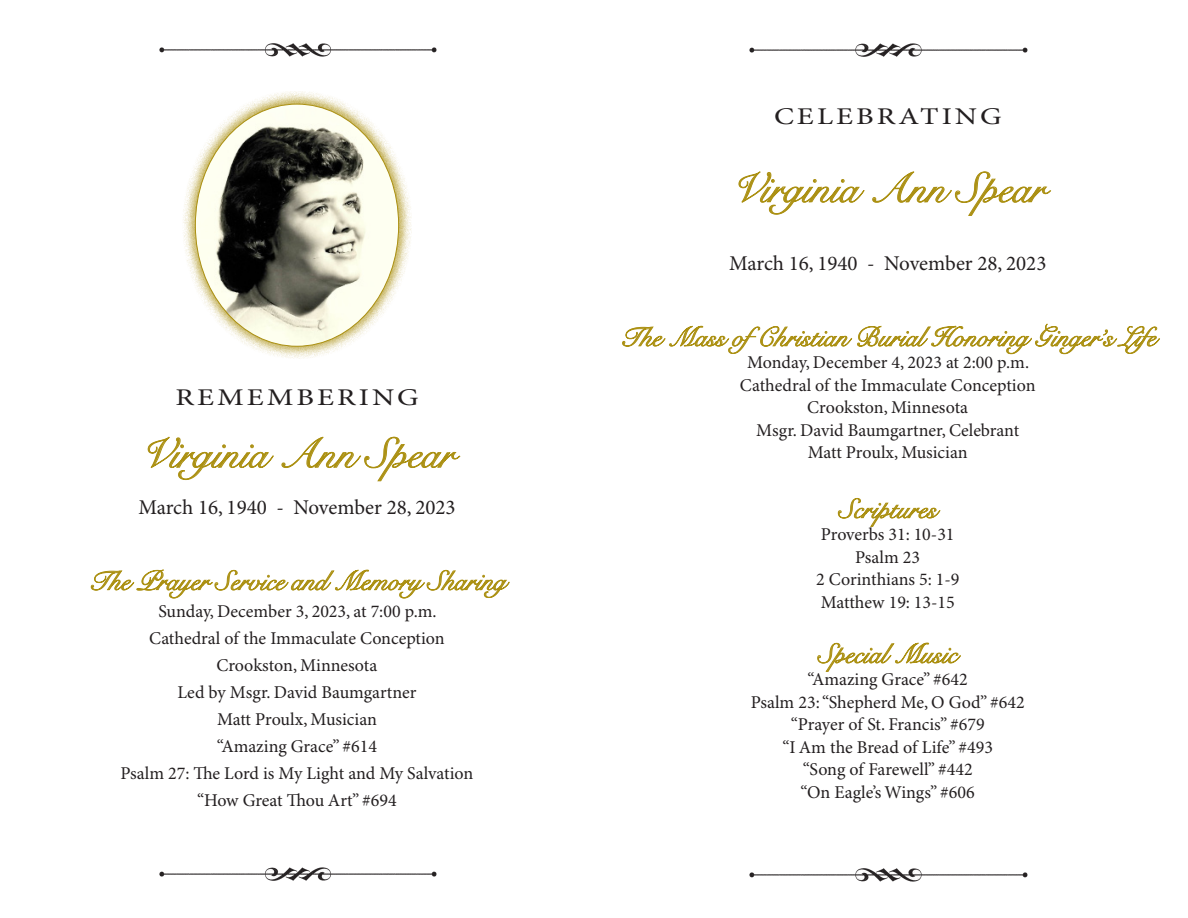
<style>
.page{position:relative;width:1188px;height:918px;background:#fff}
.page>*{position:absolute;margin:0;border:0;box-sizing:border-box;transform-origin:0 0}
.t1{font:42px "Snell Roundhand";color:#ab9012}
.t2{font:27px "Snell Roundhand";color:#ab9012}
.t3{font:24px "Minion Pro";letter-spacing:.1em;color:#231f20;scale:1.25 1}
.t4{font:21px "Minion Pro";color:#231f20}
.t5{font:18px "Minion Pro";color:#231f20}
</style>
<div class="page">
<svg style="left:738px;top:171px;width:127px;height:44px"></svg>
<svg style="left:872px;top:171px;width:180px;height:45px"></svg>
<svg style="left:622px;top:324px;width:538px;height:30px"></svg>
<svg style="left:838px;top:497px;width:103px;height:30px"></svg>
<svg style="left:817px;top:642px;width:144px;height:30px"></svg>
<img style="left:749px;top:868px;width:279px;height:14px">
<img style="left:749px;top:43px;width:279px;height:14px">
<svg style="left:148px;top:436px;width:126px;height:44px"></svg>
<svg style="left:281px;top:436px;width:180px;height:46px"></svg>
<svg style="left:91px;top:569px;width:419px;height:29px"></svg>
<img style="left:159px;top:867px;width:278px;height:14px">
<img style="left:159px;top:43px;width:278px;height:14px">
<div style="left:182px;top:91px;width:230px;height:269px;background:#ab9012;opacity:.75"></div>
<img style="left:195px;top:104px;width:204px;height:242px">
<p class="t3" style="left:175px;top:383px;width:196px">REMEMBERING</p>
<p class="t1" style="left:140px;top:423px;width:316px">Virginia Ann Spear</p>
<p class="t4" style="left:138px;top:495px;width:319px">March 16, 1940 - November 28, 2023</p>
<p class="t2" style="left:88px;top:561px;width:419px">The Prayer Service and Memory Sharing</p>
<p class="t5" style="left:158px;top:600px;width:280px">Sunday, December 3, 2023, at 7:00 p.m.</p>
<p class="t5" style="left:149px;top:627px;width:297px">Cathedral of the Immaculate Conception</p>
<p class="t5" style="left:217px;top:654px;width:162px">Crookston, Minnesota</p>
<p class="t5" style="left:177px;top:681px;width:241px">Led by Msgr. David Baumgartner</p>
<p class="t5" style="left:217px;top:708px;width:161px">Matt Proulx, Musician</p>
<p class="t5" style="left:217px;top:735px;width:162px">“Amazing Grace” #614</p>
<p class="t5" style="left:121px;top:762px;width:354px">Psalm 27: The Lord is My Light and My Salvation</p>
<p class="t5" style="left:197px;top:789px;width:201px">“How Great Thou Art” #694</p>
<p class="t3" style="left:774px;top:102px;width:183px">CELEBRATING</p>
<p class="t1" style="left:730px;top:158px;width:316px">Virginia Ann Spear</p>
<p class="t4" style="left:729px;top:251px;width:319px">March 16, 1940 - November 28, 2023</p>
<p class="t2" style="left:620px;top:317px;width:554px">The Mass ofChristian Burial Honoring Ginger’s Life</p>
<p class="t5" style="left:747px;top:352px;width:283px">Monday, December 4, 2023 at 2:00 p.m.</p>
<p class="t5" style="left:740px;top:374px;width:297px">Cathedral of the Immaculate Conception</p>
<p class="t5" style="left:807px;top:397px;width:162px">Crookston, Minnesota</p>
<p class="t5" style="left:756px;top:419px;width:265px">Msgr. David Baumgartner, Celebrant</p>
<p class="t5" style="left:808px;top:442px;width:161px">Matt Proulx, Musician</p>
<p class="t2" style="left:839px;top:489px;width:99px">Scriptures</p>
<p class="t5" style="left:821px;top:524px;width:135px">Proverbs 31: 10-31</p>
<p class="t5" style="left:855px;top:546px;width:66px">Psalm 23</p>
<p class="t5" style="left:816px;top:569px;width:145px">2 Corinthians 5: 1-9</p>
<p class="t5" style="left:821px;top:591px;width:136px">Matthew 19: 13-15</p>
<p class="t2" style="left:818px;top:634px;width:140px">Special Music</p>
<p class="t5" style="left:808px;top:669px;width:162px">“Amazing Grace” #642</p>
<p class="t5" style="left:751px;top:691px;width:275px">Psalm 23: “Shepherd Me, O God” #642</p>
<p class="t5" style="left:791px;top:714px;width:195px">“Prayer of St. Francis” #679</p>
<p class="t5" style="left:782px;top:736px;width:212px">“I Am the Bread of Life” #493</p>
<p class="t5" style="left:803px;top:759px;width:171px">“Song of Farewell” #442</p>
<p class="t5" style="left:801px;top:781px;width:176px">“On Eagle’s Wings” #606</p>
</div>
